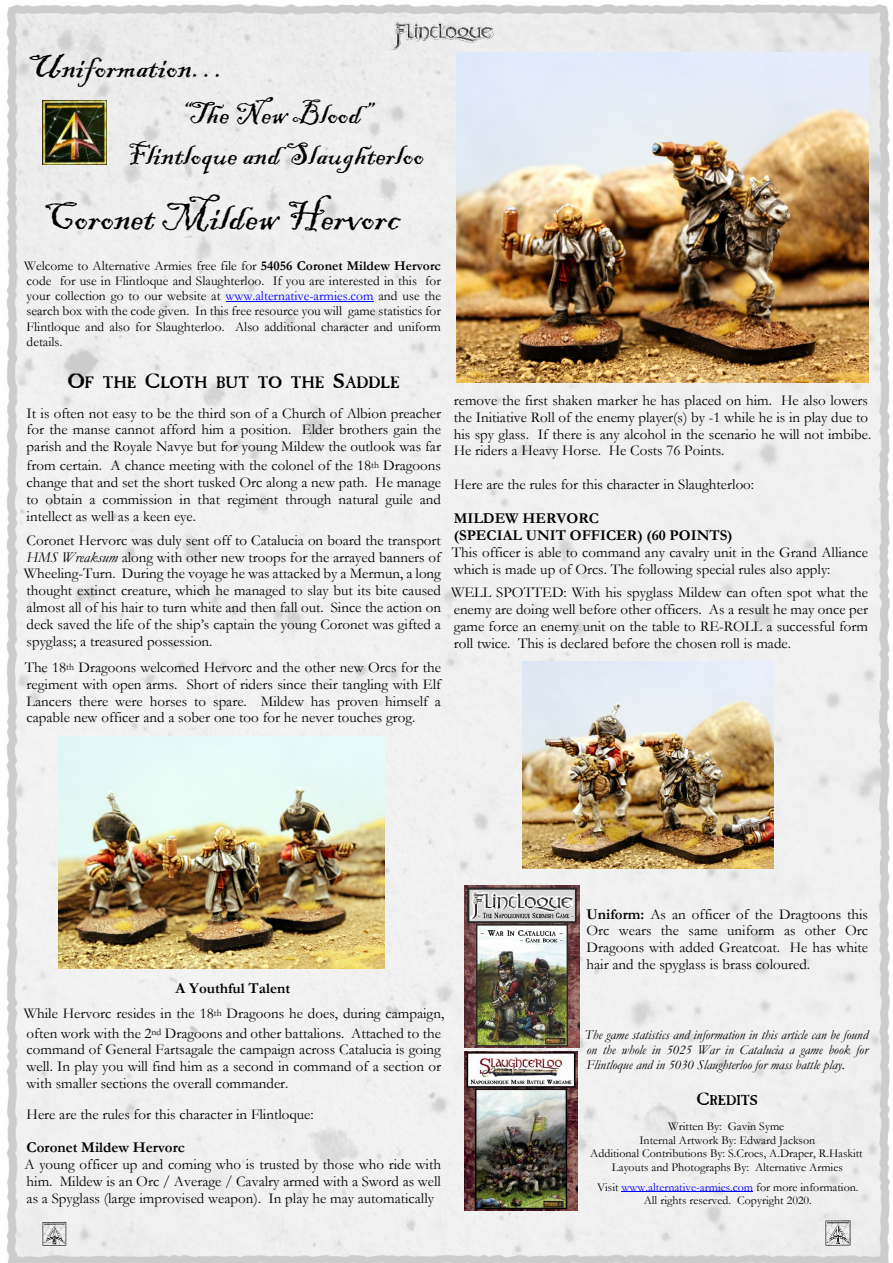
<style>
.page{position:relative;width:893px;height:1263px;background:#fff}
.page>*{position:absolute;margin:0;border:0;box-sizing:border-box;transform-origin:0 0}
.t1{font:40.95px "Blackadder ITC";color:#000}
.t2{font:34.8px "Blackadder ITC";color:#000}
.t3{font:32.25px/41.2px "Blackadder ITC";color:#000;text-align:center}
.t4{font:16.8px "Caslon Antique VL";color:#000}
.t5{font:15px/17px "Garamond";color:#000;text-align:justify}
.t6{font:700 15px/17px "Garamond";color:#000}
.t7{font:14.4px "Caslon Antique VL";color:#000}
.t8{font:13.5px/15.1px "Garamond";color:#000;text-align:justify}
.t9{font:italic 13.5px/15.1px "Garamond";color:#000;text-align:justify}
.t10{font:12px/13.5px "Garamond";color:#000;text-align:center}
.s1{font-weight:700}
.s2{color:#00f}
.s3{font-size:21px}
.s4{font-size:9.75px}
.s5{font-style:italic}
.s6{font-size:18px}
</style>
<div class="page">
<img style="left:6px;top:4px;width:884px;height:1259px">
<hr style="left:226px;top:301px;width:147px;height:1px;background:#00f">
<img style="left:43px;top:100px;width:64px;height:64px">
<hr style="left:622px;top:1191px;width:131px;height:1px;background:#00f">
<img style="left:465px;top:1051px;width:113px;height:160px">
<img style="left:465px;top:885px;width:114px;height:163px">
<img style="left:456px;top:52px;width:412px;height:330px">
<img style="left:58px;top:737px;width:326px;height:232px">
<img style="left:522px;top:662px;width:251px;height:207px">
<h2 class="t2" style="left:27px;top:46px;width:201px">Uniformation…</h2>
<h3 class="t3" style="left:126px;top:94px;width:299px">“The New Blood”<br>Flintloque and Slaughterloo</h3>
<h1 class="t1" style="left:43px;top:193px;width:359px">Coronet Mildew Hervorc</h1>
<p class="t8" style="left:24px;top:260px;width:418px">Welcome to Alternative Armies free file for <span class="s1">54056 Coronet Mildew Hervorc </span>code for use in Flintloque and Slaughterloo. If you are interested in this for your collection go to our website at <span class="s2">www.alternative-armies.com</span> and use the search box with the code given. In this free resource you will game statistics for Flintloque and also for Slaughterloo. Also additional character and uniform details.</p>
<p class="t4" style="left:68px;top:376px;width:333px"><span class="s3">O</span>F THE <span class="s3">C</span>LOTH BUT TO THE <span class="s3">S</span>ADDLE</p>
<p class="t5" style="left:27px;top:406px;width:416px">It is often not easy to be the third son of a Church of Albion preacher for the manse cannot afford him a position. Elder brothers gain the parish and the Royale Navye but for young Mildew the outlook was far</p>
<p class="t5" style="left:27px;top:459px;width:416px">from certain. A chance meeting with the colonel of the 18<span class="s4">th</span> Dragoons change that and set the short tusked Orc along a new path. He manage to obtain a commission in that regiment through natural guile and intellect as well as a keen eye.</p>
<p class="t5" style="left:24px;top:533px;width:419px">Coronet Hervorc was duly sent off to Catalucia on board the transport <span class="s5">HMS Wreaksum</span> along with other new troops for the arrayed banners of Wheeling-Turn. During the voyage he was attacked by a Mermun, a long thought extinct creature, which he managed to slay but its bite caused almost all of his hair to turn white and then fall out. Since the action on deck saved the life of the ship’s captain the young Coronet was gifted a spyglass; a treasured possession.</p>
<p class="t5" style="left:25px;top:660px;width:418px">The 18<span class="s4">th</span> Dragoons welcomed Hervorc and the other new Orcs for the regiment with open arms. Short of riders since their tangling with Elf Lancers there were horses to spare. Mildew has proven himself a capable new officer and a sober one too for he never touches grog.</p>
<p class="t5" style="left:454px;top:393px;width:419px;text-align:left">remove the first shaken marker he has placed on him. He also lowers the Initiative Roll of the enemy player(s) by -1 while he is in play due to his spy glass. If there is any alcohol in the scenario he will not imbibe.<br>He riders a Heavy Horse. He Costs 76 Points.</p>
<p class="t5" style="left:454px;top:478px;width:302px">Here are the rules for this character in Slaughterloo:</p>
<p class="t6" style="left:454px;top:511px;width:280px">MILDEW HERVORC<br>(SPECIAL UNIT OFFICER) (60 POINTS)</p>
<p class="t5" style="left:452px;top:545px;width:418px">This officer is able to command any cavalry unit in the Grand Alliance which is made up of Orcs. The following special rules also apply:</p>
<p class="t5" style="left:451px;top:586px;width:419px">WELL SPOTTED: With his spyglass Mildew can often spot what the enemy are doing well before other officers. As a result he may once per game force an enemy unit on the table to RE-ROLL a successful form roll twice. This is declared before the chosen roll is made.</p>
<p class="t5" style="left:586px;top:907px;width:283px"><span class="s1">Uniform:</span> As an officer of the Dragtoons this Orc wears the same uniform as other Orc Dragoons with added Greatcoat. He has white hair and the spyglass is brass coloured.</p>
<p class="t5" style="left:24px;top:977px;width:422px;line-height:25.8px;text-align:center"><span class="s1">A Youthful Talent<br></span>While Hervorc resides in the 18<span class="s4">th</span> Dragoons he does, during campaign,</p>
<p class="t5" style="left:27px;top:1026px;width:416px">often work with the 2<span class="s4">nd</span> Dragoons and other battalions. Attached to the command of General Fartsagale the campaign across Catalucia is going well. In play you will find him as a second in command of a section or with smaller sections the overall commander.</p>
<p class="t5" style="left:27px;top:1107px;width:289px">Here are the rules for this character in Flintloque:</p>
<p class="t6" style="left:27px;top:1141px;width:160px">Coronet Mildew Hervorc</p>
<p class="t5" style="left:25px;top:1158px;width:418px">A young officer up and coming who is trusted by those who ride with him. Mildew is an Orc / Average / Cavalry armed with a Sword as well as a Spyglass (large improvised weapon). In play he may automatically</p>
<p class="t9" style="left:585px;top:1028px;width:285px">The game statistics and information in this article can be found on the whole in 5025 War in Catalucia a game book for Flintloque and in 5030 Slaughterloo for mass battle play.</p>
<p class="t7" style="left:697px;top:1094px;width:62px"><span class="s6">C</span>REDITS</p>
<p class="t10" style="left:590px;top:1121px;width:274px">Written By: Gavin Syme<br>Internal Artwork By: Edward Jackson<br>Additional Contributions By: S.Croes, A.Draper, R.Haskitt Layouts and Photographs By: Alternative Armies</p>
<p class="t10" style="left:597px;top:1182px;width:263px">Visit <span class="s2">www.alternative-armies.com</span> for more information.<br>All rights reserved. Copyright 2020.</p>
</div>
